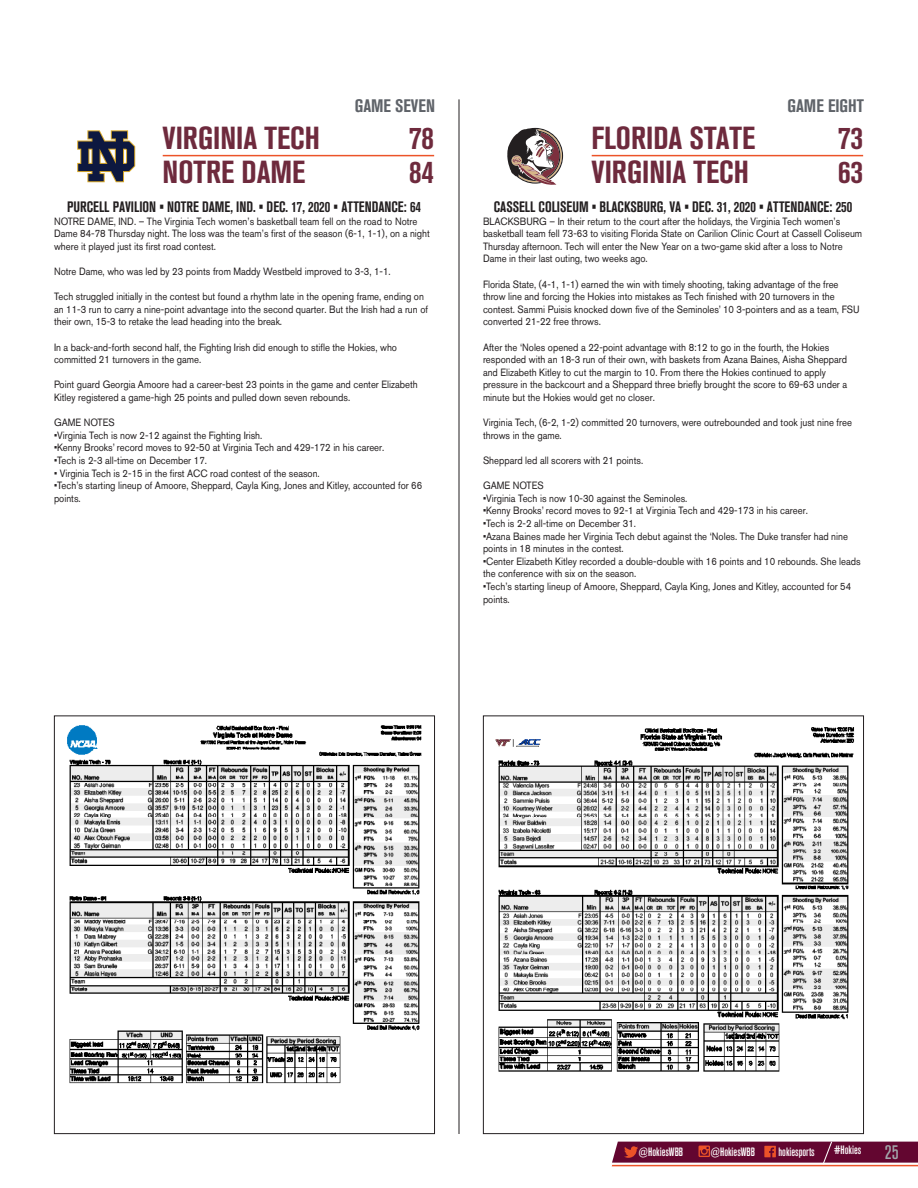
<style>
.page{position:relative;width:918px;height:1188px;background:#fff}
.page>*{position:absolute;margin:0;border:0;box-sizing:border-box;transform-origin:0 0}
.Bowl_score{font:700 condensed 31.65px "Akzidenz Grotesk BQ";color:#6e2a3d}
.t1{font:500 condensed 19.5px "Akzidenz Grotesk BQ";color:#a2a5aa}
.t2{font:700 condensed 18px "Akzidenz Grotesk BQ";color:#5f6369}
.Box_text{font:700 condensed 15px "Akzidenz Grotesk BQ";color:#231f20;scale:.93 1}
.t3{font:500 condensed 12px "Akzidenz Grotesk BQ";color:#fff}
.Box_score_by_qtr{font:10.5px/12.6px "Akzidenz Grotesk BQ";color:#231f20;scale:.9 1}
</style>
<div class="page">
<svg style="left:612px;top:1141px;width:306px;height:25px;background:#812b49"></svg>
<img style="left:67px;top:725px;width:355px;height:359px">
<hr style="left:163px;top:155px;width:271px;height:1px;background:#ec5328">
<svg style="left:77px;top:130px;width:58px;height:52px"></svg>
<img style="left:495px;top:727px;width:359px;height:345px">
<hr style="left:592px;top:155px;width:271px;height:1px;background:#ec5328">
<svg style="left:507px;top:127px;width:57px;height:58px"></svg>
<hr style="left:459px;top:99px;width:1px;height:1035px;background:#231f20">
<p class="t2" style="left:355px;top:96px;width:82px">GAME SEVEN</p>
<p class="Bowl_score" style="left:163px;top:120px;width:159px">VIRGINIA TECH</p>
<p class="Bowl_score" style="left:409px;top:120px;width:27px">78</p>
<p class="Bowl_score" style="left:163px;top:154px;width:144px">NOTRE DAME</p>
<p class="Bowl_score" style="left:409px;top:154px;width:27px">84</p>
<p class="Box_text" style="left:67px;top:198px;width:382px">PURCELL PAVILION • NOTRE DAME, IND. • DEC. 17, 2020 • ATTENDANCE: 64</p>
<p class="Box_score_by_qtr" style="left:54px;top:215px;width:419px">NOTRE DAME, IND. – The Virginia Tech women’s basketball team fell on the road to Notre<br>Dame 84-78 Thursday night. The loss was the team’s first of the season (6-1, 1-1), on a night where it played just its first road contest.</p>
<p class="Box_score_by_qtr" style="left:54px;top:265px;width:374px">Notre Dame, who was led by 23 points from Maddy Westbeld improved to 3-3, 1-1.</p>
<p class="Box_score_by_qtr" style="left:54px;top:290px;width:417px">Tech struggled initially in the contest but found a rhythm late in the opening frame, ending on an 11-3 run to carry a nine-point advantage into the second quarter. But the Irish had a run of their own, 15-3 to retake the lead heading into the break.</p>
<p class="Box_score_by_qtr" style="left:54px;top:341px;width:383px">In a back-and-forth second half, the Fighting Irish did enough to stifle the Hokies, who committed 21 turnovers in the game.</p>
<p class="Box_score_by_qtr" style="left:54px;top:378px;width:406px">Point guard Georgia Amoore had a career-best 23 points in the game and center Elizabeth<br>Kitley registered a game-high 25 points and pulled down seven rebounds.</p>
<p class="Box_score_by_qtr" style="left:54px;top:416px;width:69px">GAME NOTES</p>
<p class="Box_score_by_qtr" style="left:54px;top:429px;width:232px">•Virginia Tech is now 2-12 against the Fighting Irish.</p>
<p class="Box_score_by_qtr" style="left:54px;top:441px;width:367px">•Kenny Brooks’ record moves to 92-50 at Virginia Tech and 429-172 in his career.</p>
<p class="Box_score_by_qtr" style="left:54px;top:454px;width:170px">•Tech is 2-3 all-time on December 17.</p>
<p class="Box_score_by_qtr" style="left:54px;top:467px;width:295px">• Virginia Tech is 2-15 in the first ACC road contest of the season.</p>
<p class="Box_score_by_qtr" style="left:54px;top:479px;width:411px">•Tech’s starting lineup of Amoore, Sheppard, Cayla King, Jones and Kitley, accounted for 66 points.</p>
<p class="t2" style="left:788px;top:96px;width:78px">GAME EIGHT</p>
<p class="Bowl_score" style="left:592px;top:120px;width:165px">FLORIDA STATE</p>
<p class="Bowl_score" style="left:838px;top:120px;width:27px">73</p>
<p class="Bowl_score" style="left:592px;top:154px;width:159px">VIRGINIA TECH</p>
<p class="Bowl_score" style="left:838px;top:154px;width:27px">63</p>
<p class="Box_text" style="left:494px;top:198px;width:387px">CASSELL COLISEUM • BLACKSBURG, VA • DEC. 31, 2020 • ATTENDANCE: 250</p>
<p class="Box_score_by_qtr" style="left:483px;top:215px;width:423px">BLACKSBURG – In their return to the court after the holidays, the Virginia Tech women’s basketball team fell 73-63 to visiting Florida State on Carilion Clinic Court at Cassell Coliseum Thursday afternoon. Tech will enter the New Year on a two-game skid after a loss to Notre Dame in their last outing, two weeks ago.</p>
<p class="Box_score_by_qtr" style="left:483px;top:278px;width:420px">Florida State, (4-1, 1-1) earned the win with timely shooting, taking advantage of the free throw line and forcing the Hokies into mistakes as Tech finished with 20 turnovers in the contest. Sammi Puisis knocked down five of the Seminoles’ 10 3-pointers and as a team, FSU converted 21-22 free throws.</p>
<p class="Box_score_by_qtr" style="left:483px;top:341px;width:406px">After the ‘Noles opened a 22-point advantage with 8:12 to go in the fourth, the Hokies responded with an 18-3 run of their own, with baskets from Azana Baines, Aisha Sheppard and Elizabeth Kitley to cut the margin to 10. From there the Hokies continued to apply pressure in the backcourt and a Sheppard three briefly brought the score to 69-63 under a minute but the Hokies would get no closer.</p>
<p class="Box_score_by_qtr" style="left:483px;top:416px;width:411px">Virginia Tech, (6-2, 1-2) committed 20 turnovers, were outrebounded and took just nine free throws in the game.</p>
<p class="Box_score_by_qtr" style="left:483px;top:454px;width:178px">Sheppard led all scorers with 21 points.</p>
<p class="Box_score_by_qtr" style="left:483px;top:479px;width:69px">GAME NOTES</p>
<p class="Box_score_by_qtr" style="left:483px;top:492px;width:227px">•Virginia Tech is now 10-30 against the Seminoles.</p>
<p class="Box_score_by_qtr" style="left:483px;top:504px;width:361px">•Kenny Brooks’ record moves to 92-1 at Virginia Tech and 429-173 in his career.</p>
<p class="Box_score_by_qtr" style="left:483px;top:517px;width:170px">•Tech is 2-2 all-time on December 31.</p>
<p class="Box_score_by_qtr" style="left:483px;top:530px;width:407px">•Azana Baines made her Virginia Tech debut against the ‘Noles. The Duke transfer had nine points in 18 minutes in the contest.</p>
<p class="Box_score_by_qtr" style="left:483px;top:555px;width:421px">•Center Elizabeth Kitley recorded a double-double with 16 points and 10 rebounds. She leads the conference with six on the season.</p>
<p class="Box_score_by_qtr" style="left:483px;top:580px;width:411px">•Tech’s starting lineup of Amoore, Sheppard, Cayla King, Jones and Kitley, accounted for 54 points.</p>
<p class="t3" style="left:639px;top:1145px;width:46px">@HokiesWBB</p>
<p class="t3" style="left:710px;top:1145px;width:46px">@HokiesWBB</p>
<p class="t3" style="left:779px;top:1145px;width:38px">hokiesports</p>
<p class="t3" style="left:834px;top:1144px;width:29px">#Hokies</p>
<h2 class="t1" style="left:885px;top:1141px;width:15px">25</h2>
</div>
